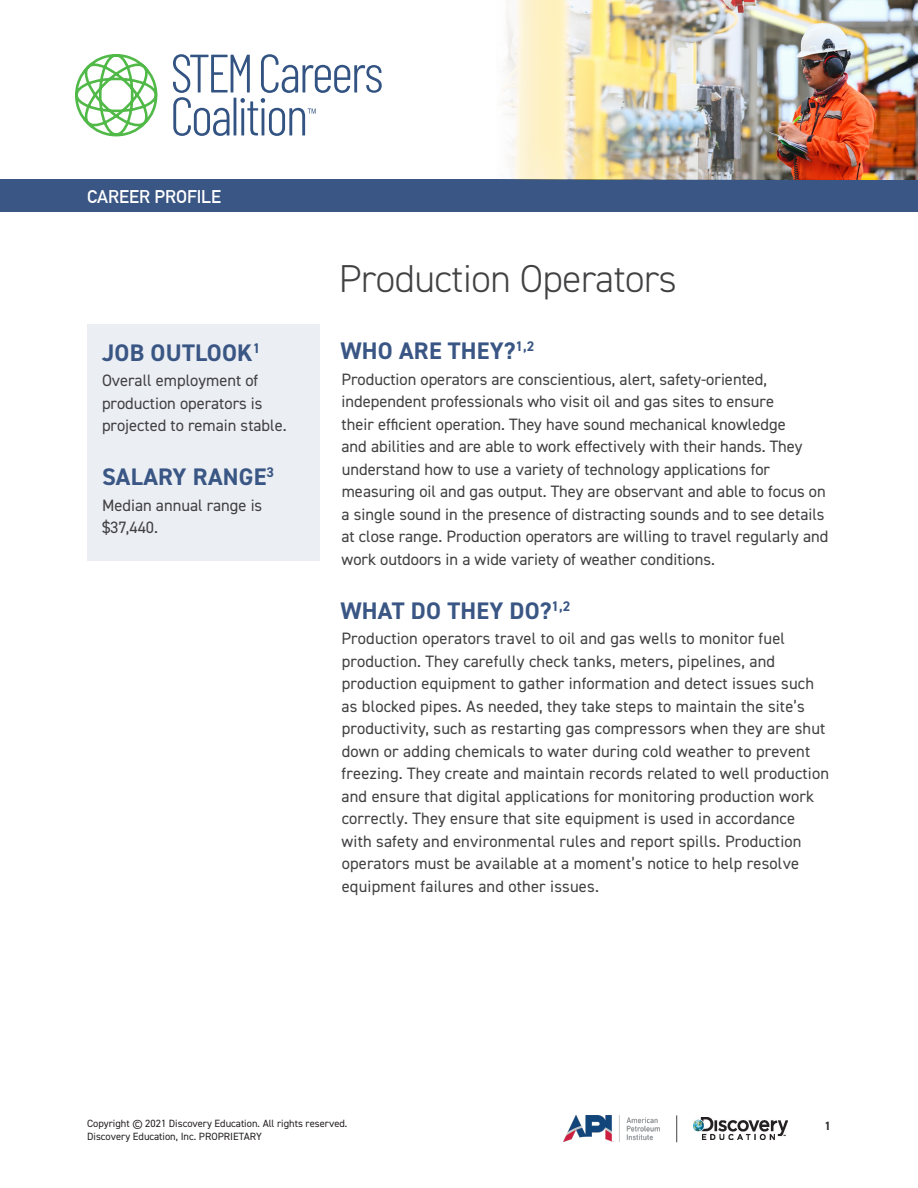
<style>
.page{position:relative;width:918px;height:1188px;background:#fff}
.page>*{position:absolute;margin:0;border:0;box-sizing:border-box;transform-origin:0 0}
.t1{font:300 39px "DIN2014";letter-spacing:-.01em;color:#414042}
.Subhead_1{font:700 24px "DIN2014";letter-spacing:.01em;color:#3a5684}
.t2{font:700 18px "DIN Alternate";color:#fff}
.Body_last_line_1p6{font:16.5px/22.5px "DIN2014";letter-spacing:.01em;color:#414042}
.Body{font:16.5px/22.5px "DIN2014";color:#414042}
.t3{font:700 12px "DIN2014";color:#343333}
.t4{font:10.5px "DIN2014";color:#231f20}
</style>
<div class="page">
<svg style="left:173px;top:54px;width:209px;height:82px"></svg>
<svg style="left:75px;top:54px;width:83px;height:82px"></svg>
<div style="left:0;top:179px;width:918px;height:33px;background:#3a5684"></div>
<img style="left:504px;top:0;width:414px;height:179px">
<img style="left:694px;top:1118px;width:94px;height:21px">
<svg style="left:676px;top:1115px;width:1px;height:27px"></svg>
<img style="left:563px;top:1116px;width:97px;height:25px">
<div style="left:87px;top:324px;width:233px;height:236px;background:#ebeef3"></div>
<p class="t2" style="left:87px;top:183px;width:136px">CAREER PROFILE</p>
<p class="Subhead_1" style="left:102px;top:336px;width:160px">JOB OUTLOOK<sup>1</sup></p>
<p class="Body_last_line_1p6" style="left:102px;top:369px;width:186px">Overall employment of production operators is projected to remain stable.</p>
<p class="Subhead_1" style="left:102px;top:461px;width:174px">SALARY RANGE<sup>3</sup></p>
<p class="Body" style="left:102px;top:493px;width:162px">Median annual range is $37,440.</p>
<p class="t1" style="left:339px;top:255px;width:340px">Production Operators</p>
<p class="Subhead_1" style="left:340px;top:335px;width:195px">WHO ARE THEY?<sup>1,2</sup></p>
<p class="Body_last_line_1p6" style="left:341px;top:367px;width:489px">Production operators are conscientious, alert, safety-oriented, independent professionals who visit oil and gas sites to ensure<br>their efficient operation. They have sound mechanical knowledge<br>and abilities and are able to work effectively with their hands. They understand how to use a variety of technology applications for measuring oil and gas output. They are observant and able to focus on a single sound in the presence of distracting sounds and to see details at close range. Production operators are willing to travel regularly and work outdoors in a wide variety of weather conditions.</p>
<p class="Subhead_1" style="left:340px;top:594px;width:231px">WHAT DO THEY DO?<sup>1,2</sup></p>
<p class="Body_last_line_1p6" style="left:341px;top:627px;width:489px">Production operators travel to oil and gas wells to monitor fuel production. They carefully check tanks, meters, pipelines, and production equipment to gather information and detect issues such as blocked pipes. As needed, they take steps to maintain the site’s productivity, such as restarting gas compressors when they are shut down or adding chemicals to water during cold weather to prevent freezing. They create and maintain records related to well production and ensure that digital applications for monitoring production work correctly. They ensure that site equipment is used in accordance<br>with safety and environmental rules and report spills. Production operators must be available at a moment’s notice to help resolve equipment failures and other issues.</p>
<p class="t4" style="left:87px;top:1117px;width:262px">Copyright © 2021 Discovery Education. All rights reserved.</p>
<p class="t3" style="left:825px;top:1118px;width:8px">1</p>
<p class="t4" style="left:87px;top:1130px;width:176px">Discovery Education, Inc. PROPRIETARY</p>
</div>
